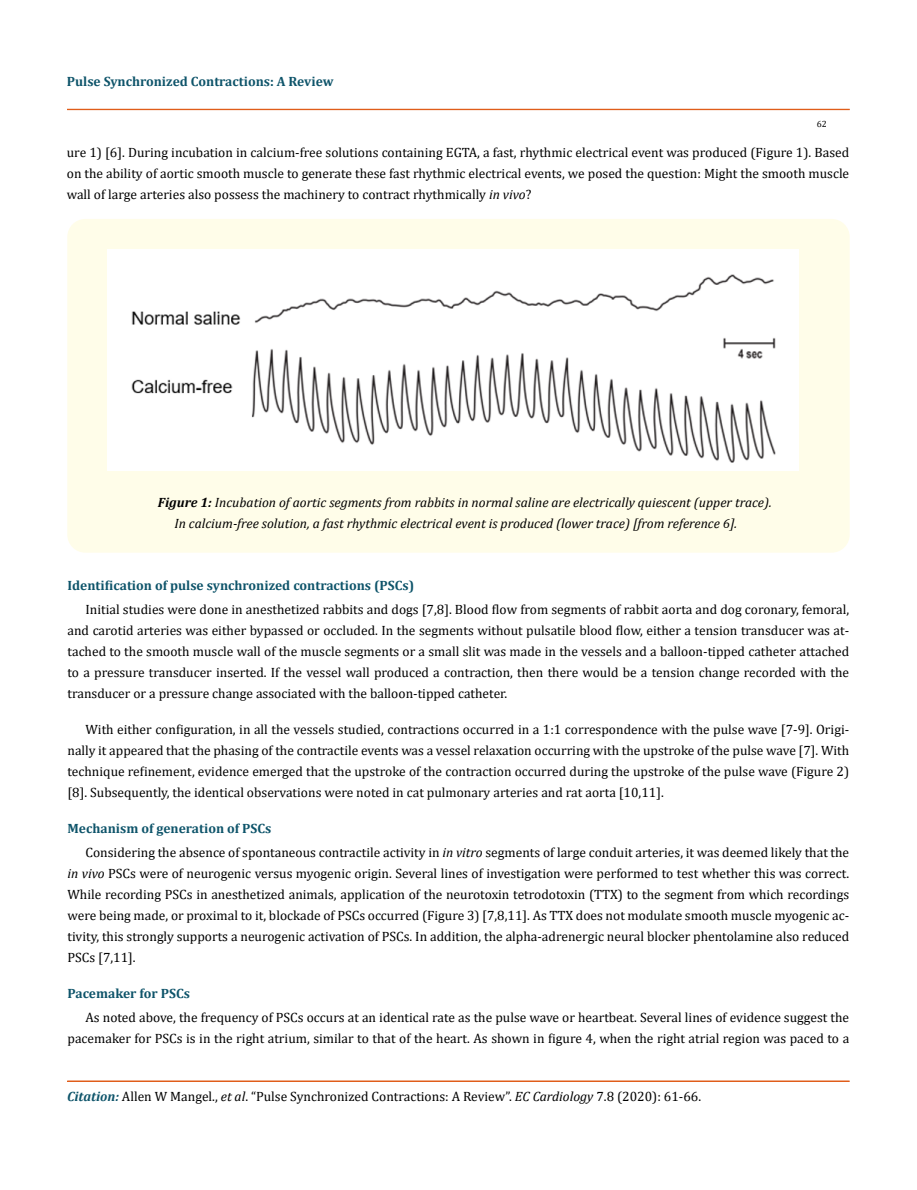
<style>
.page{position:relative;width:917px;height:1190px;background:#fff}
.page>*{position:absolute;margin:0;border:0;box-sizing:border-box;transform-origin:0 0}
.t1{font:13.5px/21px "Cambria";color:#000;text-align:justify}
.t2{font:italic 13.5px/21px "Cambria";color:#000}
.t3{font:700 13.5px "Cambria";color:#0e546a}
.t4{font:9px "Cambria";color:#000}
.s1{font-style:italic}
.s2{font-weight:700}
.s3{font-weight:700;color:#0e546a}
.s4{font-weight:700;font-style:italic;color:#0e546a}
</style>
<div class="page">
<div style="left:67px;top:109px;width:782px;height:1px;border:1px solid #e05d1a"></div>
<div style="left:67px;top:1081px;width:782px;height:1px;border:1px solid #e05d1a"></div>
<div style="left:67px;top:219px;width:782px;height:333px;background:#fffde9;border-radius:18px"></div>
<img style="left:107px;top:250px;width:691px;height:220px">
<p class="t3" style="left:67px;top:72px;width:268px">Pulse Synchronized Contractions: A Review</p>
<p class="t4" style="left:816px;top:118px;width:11px">62</p>
<p class="t1" style="left:67px;top:142px;width:783px">ure 1) [6]. During incubation in calcium-free solutions containing EGTA, a fast, rhythmic electrical event was produced (Figure 1). Based on the ability of aortic smooth muscle to generate these fast rhythmic electrical events, we posed the question: Might the smooth muscle wall of large arteries also possess the machinery to contract rhythmically <span class="s1">in vivo</span>?</p>
<p class="t2" style="left:174px;top:491px;width:599px;text-indent:-16px"><span class="s2">Figure 1:</span> Incubation of aortic segments from rabbits in normal saline are electrically quiescent (upper trace).<br>In calcium-free solution, a fast rhythmic electrical event is produced (lower trace) [from reference 6].</p>
<p class="t3" style="left:68px;top:576px;width:348px">Identification of pulse synchronized contractions (PSCs)</p>
<p class="t1" style="left:68px;top:599px;width:783px;text-indent:18px">Initial studies were done in anesthetized rabbits and dogs [7,8]. Blood flow from segments of rabbit aorta and dog coronary, femoral, and carotid arteries was either bypassed or occluded. In the segments without pulsatile blood flow, either a tension transducer was at&shy;tached to the smooth muscle wall of the muscle segments or a small slit was made in the vessels and a balloon-tipped catheter attached to a pressure transducer inserted. If the vessel wall produced a contraction, then there would be a tension change recorded with the transducer or a pressure change associated with the balloon-tipped catheter.</p>
<p class="t1" style="left:68px;top:719px;width:783px;text-indent:18px">With either configuration, in all the vessels studied, contractions occurred in a 1:1 correspondence with the pulse wave [7-9]. Origi&shy;nally it appeared that the phasing of the contractile events was a vessel relaxation occurring with the upstroke of the pulse wave [7]. With technique refinement, evidence emerged that the upstroke of the contraction occurred during the upstroke of the pulse wave (Figure 2) [8]. Subsequently, the identical observations were noted in cat pulmonary arteries and rat aorta [10,11].</p>
<p class="t1" style="left:85px;top:816px;width:765px;line-height:24px;text-indent:-18px"><span class="s3">Mechanism of generation of PSCs<br></span>Considering the absence of spontaneous contractile activity in <span class="s1">in vitro</span> segments of large conduit arteries, it was deemed likely that the</p>
<p class="t1" style="left:68px;top:863px;width:783px"><span class="s1">in vivo</span> PSCs were of neurogenic versus myogenic origin. Several lines of investigation were performed to test whether this was correct.<br>While recording PSCs in anesthetized animals, application of the neurotoxin tetrodotoxin (TTX) to the segment from which recordings were being made, or proximal to it, blockade of PSCs occurred (Figure 3) [7,8,11]. As TTX does not modulate smooth muscle myogenic ac&shy;tivity, this strongly supports a neurogenic activation of PSCs. In addition, the alpha-adrenergic neural blocker phentolamine also reduced PSCs [7,11].</p>
<p class="t3" style="left:68px;top:984px;width:124px">Pacemaker for PSCs</p>
<p class="t1" style="left:68px;top:1007px;width:783px;text-align:right">As noted above, the frequency of PSCs occurs at an identical rate as the pulse wave or heartbeat. Several lines of evidence suggest the pacemaker for PSCs is in the right atrium, similar to that of the heart. As shown in figure 4, when the right atrial region was paced to a</p>
<p class="t1" style="left:67px;top:1086px;width:635px"><span class="s4">Citation:</span> Allen W Mangel., <span class="s1">et al</span>. “Pulse Synchronized Contractions: A Review”. <span class="s1">EC Cardiology</span> 7.8 (2020): 61-66.</p>
</div>
